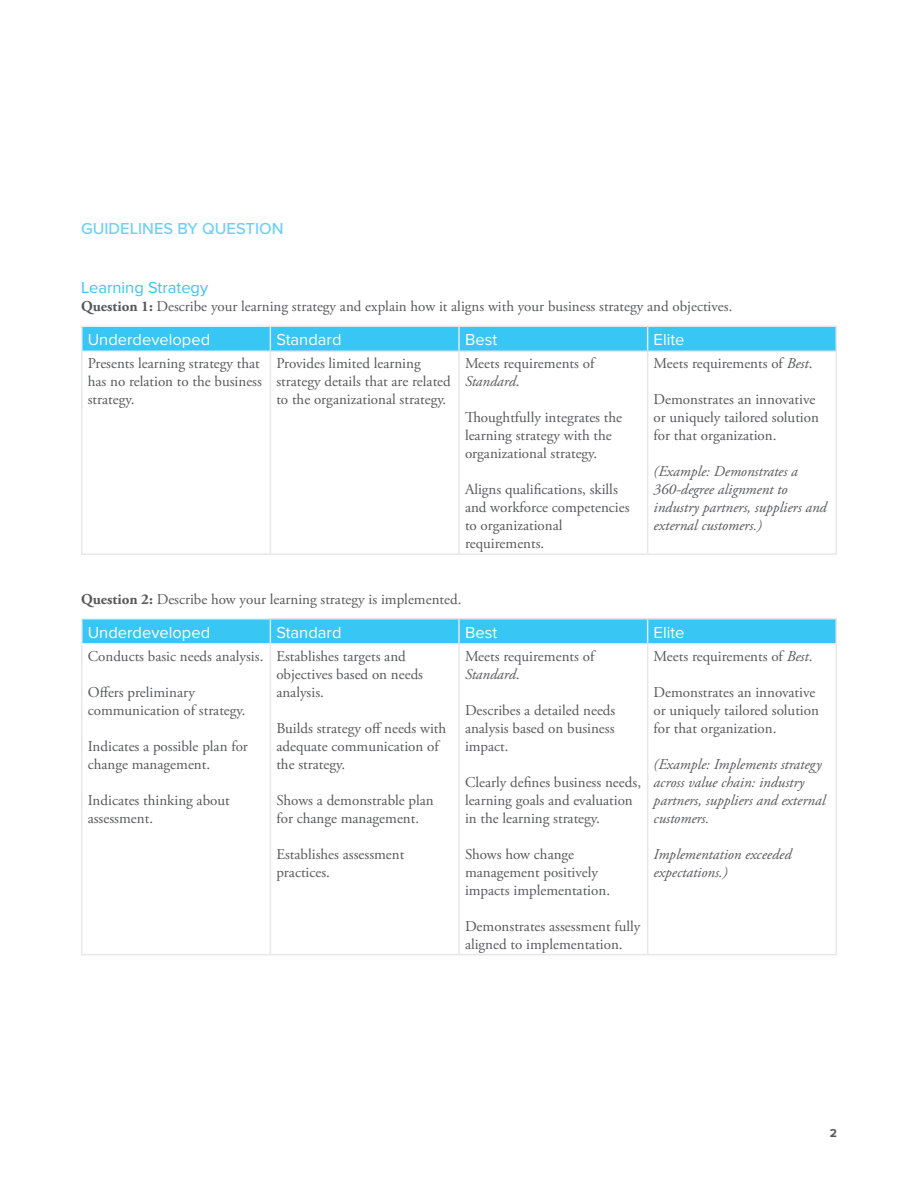
<style>
.page{position:relative;width:918px;height:1188px;background:#fff}
.page>*{position:absolute;margin:0;border:0;box-sizing:border-box;transform-origin:0 0}
.L2_Table_Header{font:16.5px "Proxima Nova";color:#fff}
.para_header{font:500 16.5px "Proxima Nova";color:#6dcff6}
.L2_Header{font:16.5px "Proxima Nova";color:#38c6f4}
.paragraph_copy{font:15px/18px "Adobe Garamond Pro";color:#57585a}
.paragraph_copy-2{font:italic 15px/18px "Adobe Garamond Pro";color:#57585a}
.t1{font:700 12px "Proxima Nova";color:#57585a}
.s1{font-weight:700}
.s2{font-style:italic}
</style>
<div class="page">
<hr style="left:81px;top:352px;width:1px;height:201px;background:#e6e7e9">
<hr style="left:81px;top:553px;width:189px;height:2px;background:#e6e7e9">
<hr style="left:270px;top:352px;width:1px;height:201px;background:#e6e7e9">
<hr style="left:270px;top:553px;width:189px;height:2px;background:#e6e7e9">
<hr style="left:458px;top:352px;width:2px;height:201px;background:#e6e7e9">
<hr style="left:459px;top:553px;width:189px;height:2px;background:#e6e7e9">
<hr style="left:647px;top:352px;width:1px;height:201px;background:#e6e7e9">
<hr style="left:836px;top:352px;width:1px;height:201px;background:#e6e7e9">
<hr style="left:648px;top:553px;width:189px;height:2px;background:#e6e7e9">
<hr style="left:81px;top:351px;width:189px;height:1px;background:#e1f4fc">
<svg style="left:81px;top:326px;width:756px;height:25px;background:#43c8f3"></svg>
<hr style="left:270px;top:351px;width:189px;height:1px;background:#e6e7e9">
<hr style="left:459px;top:351px;width:189px;height:1px;background:#e6e7e9">
<hr style="left:648px;top:351px;width:189px;height:1px;background:#e6e7e9">
<hr style="left:81px;top:645px;width:1px;height:309px;background:#e6e7e9">
<hr style="left:81px;top:954px;width:189px;height:1px;background:#e6e7e9">
<hr style="left:270px;top:645px;width:1px;height:309px;background:#e6e7e9">
<hr style="left:270px;top:954px;width:189px;height:1px;background:#e6e7e9">
<hr style="left:458px;top:645px;width:2px;height:309px;background:#e6e7e9">
<hr style="left:459px;top:954px;width:189px;height:1px;background:#e6e7e9">
<hr style="left:647px;top:645px;width:1px;height:309px;background:#e6e7e9">
<hr style="left:836px;top:645px;width:1px;height:309px;background:#e6e7e9">
<hr style="left:648px;top:954px;width:189px;height:1px;background:#e6e7e9">
<hr style="left:81px;top:618px;width:189px;height:2px;background:#e1f4fc">
<hr style="left:81px;top:643px;width:189px;height:2px;background:#e1f4fc">
<hr style="left:270px;top:618px;width:189px;height:2px;background:#e6e7e9">
<hr style="left:459px;top:618px;width:189px;height:2px;background:#e6e7e9">
<hr style="left:648px;top:618px;width:189px;height:2px;background:#e6e7e9">
<div style="left:81px;top:619px;width:756px;height:25px;background:#38c6f4"></div>
<hr style="left:270px;top:643px;width:189px;height:2px;background:#e6e7e9">
<hr style="left:459px;top:643px;width:189px;height:2px;background:#e6e7e9">
<hr style="left:648px;top:643px;width:189px;height:2px;background:#e6e7e9">
<p class="para_header" style="left:81px;top:216px;width:204px">GUIDELINES BY QUESTION</p>
<p class="L2_Header" style="left:81px;top:275px;width:129px">Learning Strategy</p>
<p class="paragraph_copy" style="left:81px;top:298px;width:653px"><span class="s1">Question 1:</span> Describe your learning strategy and explain how it aligns with your business strategy and objectives.</p>
<p class="L2_Table_Header" style="left:88px;top:327px;width:124px">Underdeveloped</p>
<p class="L2_Table_Header" style="left:276px;top:327px;width:67px">Standard</p>
<p class="L2_Table_Header" style="left:465px;top:327px;width:34px">Best</p>
<p class="L2_Table_Header" style="left:654px;top:327px;width:32px">Elite</p>
<p class="paragraph_copy" style="left:88px;top:355px;width:176px">Presents learning strategy that has no relation to the business strategy.</p>
<p class="paragraph_copy" style="left:276px;top:355px;width:176px">Provides limited learning strategy details that are related to the organizational strategy.</p>
<p class="paragraph_copy" style="left:465px;top:355px;width:131px">Meets requirements of<br><span class="s2">Standard</span>.</p>
<p class="paragraph_copy" style="left:465px;top:409px;width:159px">Thoughtfully integrates the learning strategy with the organizational strategy.</p>
<p class="paragraph_copy" style="left:465px;top:481px;width:166px">Aligns qualifications, skills and workforce competencies to organizational requirements.</p>
<p class="paragraph_copy" style="left:654px;top:355px;width:160px">Meets requirements of <span class="s2">Best</span>.</p>
<p class="paragraph_copy" style="left:654px;top:391px;width:167px">Demonstrates an innovative or uniquely tailored solution for that organization.</p>
<p class="paragraph_copy-2" style="left:654px;top:463px;width:175px">(Example: Demonstrates a<br>360-degree alignment to industry partners, suppliers and external customers.)</p>
<p class="paragraph_copy" style="left:81px;top:591px;width:382px"><span class="s1">Question 2:</span> Describe how your learning strategy is implemented.</p>
<p class="L2_Table_Header" style="left:88px;top:620px;width:124px">Underdeveloped</p>
<p class="L2_Table_Header" style="left:276px;top:620px;width:67px">Standard</p>
<p class="L2_Table_Header" style="left:465px;top:620px;width:34px">Best</p>
<p class="L2_Table_Header" style="left:654px;top:620px;width:32px">Elite</p>
<p class="paragraph_copy" style="left:88px;top:647px;width:177px">Conducts basic needs analysis.</p>
<p class="paragraph_copy" style="left:88px;top:683px;width:159px">Offers preliminary communication of strategy.</p>
<p class="paragraph_copy" style="left:88px;top:737px;width:162px">Indicates a possible plan for change management.</p>
<p class="paragraph_copy" style="left:88px;top:791px;width:144px">Indicates thinking about assessment.</p>
<p class="paragraph_copy" style="left:276px;top:647px;width:148px">Establishes targets and objectives based on needs analysis.</p>
<p class="paragraph_copy" style="left:276px;top:719px;width:171px">Builds strategy off needs with adequate communication of the strategy.</p>
<p class="paragraph_copy" style="left:276px;top:791px;width:159px">Shows a demonstrable plan for change management.</p>
<p class="paragraph_copy" style="left:276px;top:845px;width:130px">Establishes assessment practices.</p>
<p class="paragraph_copy" style="left:465px;top:647px;width:131px">Meets requirements of<br><span class="s2">Standard</span>.</p>
<p class="paragraph_copy" style="left:465px;top:701px;width:152px;text-align:justify">Describes a detailed needs analysis based on business impact.</p>
<p class="paragraph_copy" style="left:465px;top:773px;width:178px">Clearly defines business needs, learning goals and evaluation in the learning strategy.</p>
<p class="paragraph_copy" style="left:465px;top:845px;width:147px">Shows how change management positively impacts implementation.</p>
<p class="paragraph_copy" style="left:465px;top:917px;width:177px">Demonstrates assessment fully aligned to implementation.</p>
<p class="paragraph_copy" style="left:654px;top:647px;width:160px">Meets requirements of <span class="s2">Best</span>.</p>
<p class="paragraph_copy" style="left:654px;top:683px;width:167px">Demonstrates an innovative or uniquely tailored solution for that organization.</p>
<p class="paragraph_copy-2" style="left:654px;top:755px;width:173px">(Example: Implements strategy across value chain: industry partners, suppliers and external customers.</p>
<p class="paragraph_copy-2" style="left:654px;top:845px;width:139px">Implementation exceeded expectations.)</p>
<p class="t1" style="left:830px;top:1124px;width:9px">2</p>
</div>
